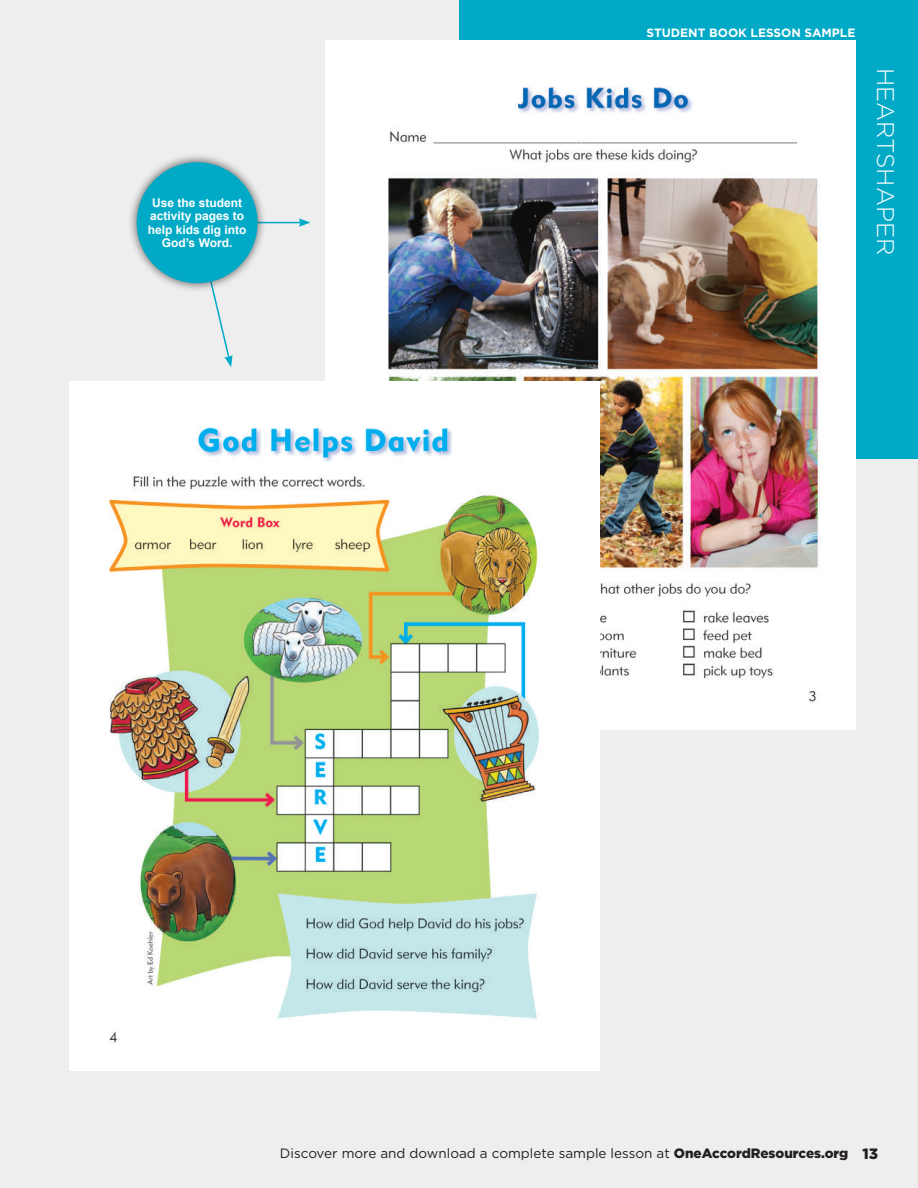
<style>
.page{position:relative;width:918px;height:1188px;background:#eeeeef}
.page>*{position:absolute;margin:0;border:0;box-sizing:border-box;transform-origin:0 0}
.t1{font:300 24px "Gotham";color:#fff}
.t2{font:13.5px "Gotham";color:#231f20}
.t3{font:700 12px/13.5px "Arial";color:#fff;text-align:center}
.t4{font:700 12px "Gotham";color:#fff}
.s1{font-weight:900}
.s2{font-weight:900;font-size:15px}
</style>
<div class="page">
<div style="left:459px;top:0;width:459px;height:459px;background:#00a9c6"></div>
<img style="left:325px;top:40px;width:530px;height:690px">
<img style="left:69px;top:381px;width:530px;height:689px">
<svg style="left:213px;top:293px;width:20px;height:74px"></svg>
<hr style="left:197px;top:222px;width:104px;height:1px;background:#00a9c6">
<svg style="left:299px;top:218px;width:11px;height:9px"></svg>
<div style="left:127px;top:153px;width:140px;height:140px;background:#231f20;opacity:.75"></div>
<div style="left:137px;top:162px;width:121px;height:121px;background:#00a9c6;border-radius:50%"></div>
<p class="t3" style="left:148px;top:196px;width:100px">Use the student activity pages to help kids dig into<br>God’s Word.</p>
<p class="t4" style="left:647px;top:24px;width:210px">STUDENT BOOK LESSON SAMPLE</p>
<h1 class="t1" style="left:901px;top:68px;width:189px;rotate:90deg">HEARTSHAPER</h1>
<p class="t2" style="left:280px;top:1145px;width:600px">Discover more and download a complete sample lesson at <span class="s1">OneAccordResources.org</span> <span class="s2">13</span></p>
</div>
